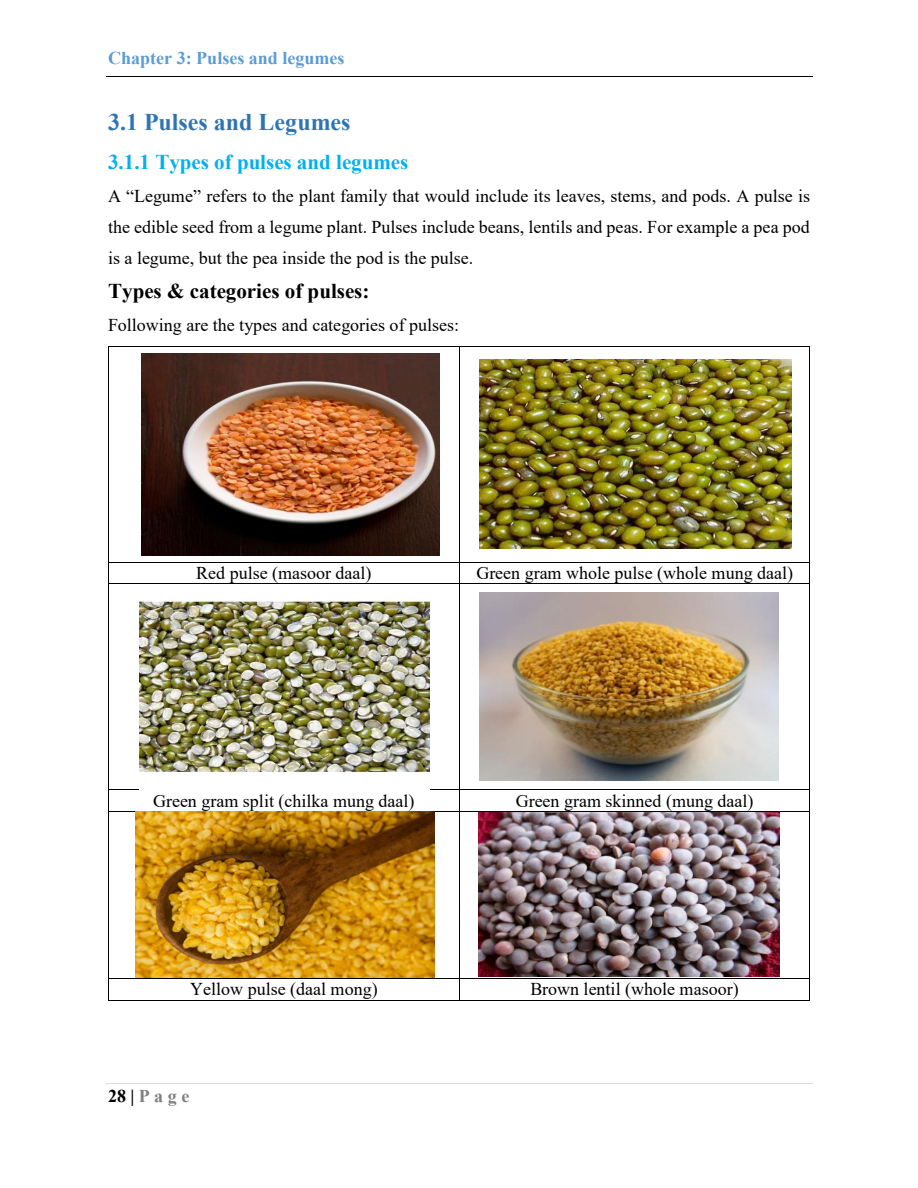
<style>
.page{position:relative;width:918px;height:1188px;background:#fff}
.page>*{position:absolute;margin:0;border:0;box-sizing:border-box;transform-origin:0 0}
.t1{font:700 24px "Times New Roman";color:#2e74b5}
.t2{font:700 21px "Times New Roman";color:#00b0f0}
.t3{font:700 21px "Times New Roman";color:#000}
.t4{font:18px/31px "Times New Roman";color:#000;text-align:justify}
.t5{font:700 18px "Times New Roman";color:#5b9bd5}
.t6{font:700 18px "Times New Roman";letter-spacing:.245em;color:#7f7f7f}
.s1{color:#000}
</style>
<div class="page">
<hr style="left:106px;top:1084px;width:706px;height:1px;background:#d9d9d9">
<hr style="left:109px;top:346px;width:350px;height:1px;background:#000">
<hr style="left:460px;top:346px;width:349px;height:1px;background:#000">
<hr style="left:108px;top:347px;width:1px;height:215px;background:#000">
<hr style="left:459px;top:347px;width:1px;height:215px;background:#000">
<hr style="left:809px;top:347px;width:1px;height:215px;background:#000">
<hr style="left:109px;top:562px;width:350px;height:1px;background:#000">
<hr style="left:460px;top:562px;width:349px;height:1px;background:#000">
<svg style="left:108px;top:562px;width:1px;height:22px"></svg>
<hr style="left:109px;top:584px;width:350px;height:1px;background:#000">
<svg style="left:459px;top:562px;width:1px;height:22px"></svg>
<hr style="left:460px;top:584px;width:349px;height:1px;background:#000">
<svg style="left:809px;top:562px;width:1px;height:22px"></svg>
<hr style="left:108px;top:584px;width:1px;height:206px;background:#000">
<hr style="left:459px;top:584px;width:1px;height:206px;background:#000">
<hr style="left:809px;top:584px;width:1px;height:206px;background:#000">
<hr style="left:109px;top:790px;width:350px;height:1px;background:#000">
<hr style="left:460px;top:790px;width:349px;height:1px;background:#000">
<svg style="left:108px;top:790px;width:1px;height:22px"></svg>
<hr style="left:109px;top:811px;width:350px;height:1px;background:#000">
<svg style="left:459px;top:790px;width:1px;height:22px"></svg>
<hr style="left:460px;top:811px;width:349px;height:1px;background:#000">
<svg style="left:809px;top:790px;width:1px;height:22px"></svg>
<hr style="left:108px;top:812px;width:1px;height:166px;background:#000">
<hr style="left:459px;top:812px;width:1px;height:166px;background:#000">
<hr style="left:809px;top:812px;width:1px;height:166px;background:#000">
<hr style="left:109px;top:978px;width:350px;height:1px;background:#000">
<hr style="left:460px;top:978px;width:349px;height:1px;background:#000">
<svg style="left:108px;top:978px;width:1px;height:23px"></svg>
<hr style="left:109px;top:1000px;width:350px;height:1px;background:#000">
<svg style="left:459px;top:978px;width:1px;height:23px"></svg>
<hr style="left:460px;top:1000px;width:349px;height:1px;background:#000">
<svg style="left:809px;top:978px;width:1px;height:23px"></svg>
<img style="left:142px;top:353px;width:297px;height:203px">
<img style="left:479px;top:360px;width:312px;height:189px">
<img style="left:140px;top:584px;width:290px;height:189px">
<img style="left:479px;top:592px;width:300px;height:189px">
<img style="left:136px;top:812px;width:298px;height:166px">
<img style="left:478px;top:813px;width:302px;height:164px">
<hr style="left:106px;top:76px;width:706px;height:1px;background:#000">
<p class="t5" style="left:108px;top:45px;width:238px">Chapter 3: Pulses and legumes</p>
<h2 class="t1" style="left:108px;top:105px;width:244px">3.1 Pulses and Legumes</h2>
<h3 class="t2" style="left:108px;top:147px;width:302px">3.1.1 Types of pulses and legumes</h3>
<p class="t4" style="left:108px;top:180px;width:704px">A “Legume” refers to the plant family that would include its leaves, stems, and pods. A pulse is the edible seed from a legume plant. Pulses include beans, lentils and peas. For example a pea pod is a legume, but the pea inside the pod is the pulse.</p>
<p class="t3" style="left:108px;top:276px;width:263px">Types &amp; categories of pulses:</p>
<p class="t4" style="left:108px;top:309px;width:353px">Following are the types and categories of pulses:</p>
<p class="t4" style="left:196px;top:557px;width:177px">Red pulse (masoor daal)</p>
<p class="t4" style="left:476px;top:557px;width:318px">Green gram whole pulse (whole mung daal)</p>
<p class="t4" style="left:153px;top:784px;width:263px">Green gram split (chilka mung daal)</p>
<p class="t4" style="left:516px;top:784px;width:239px">Green gram skinned (mung daal)</p>
<p class="t4" style="left:190px;top:973px;width:189px">Yellow pulse (daal mong)</p>
<p class="t4" style="left:530px;top:973px;width:210px">Brown lentil (whole masoor)</p>
<p class="t6" style="left:108px;top:1083px;width:83px"><span class="s1">28|</span> Page</p>
</div>
